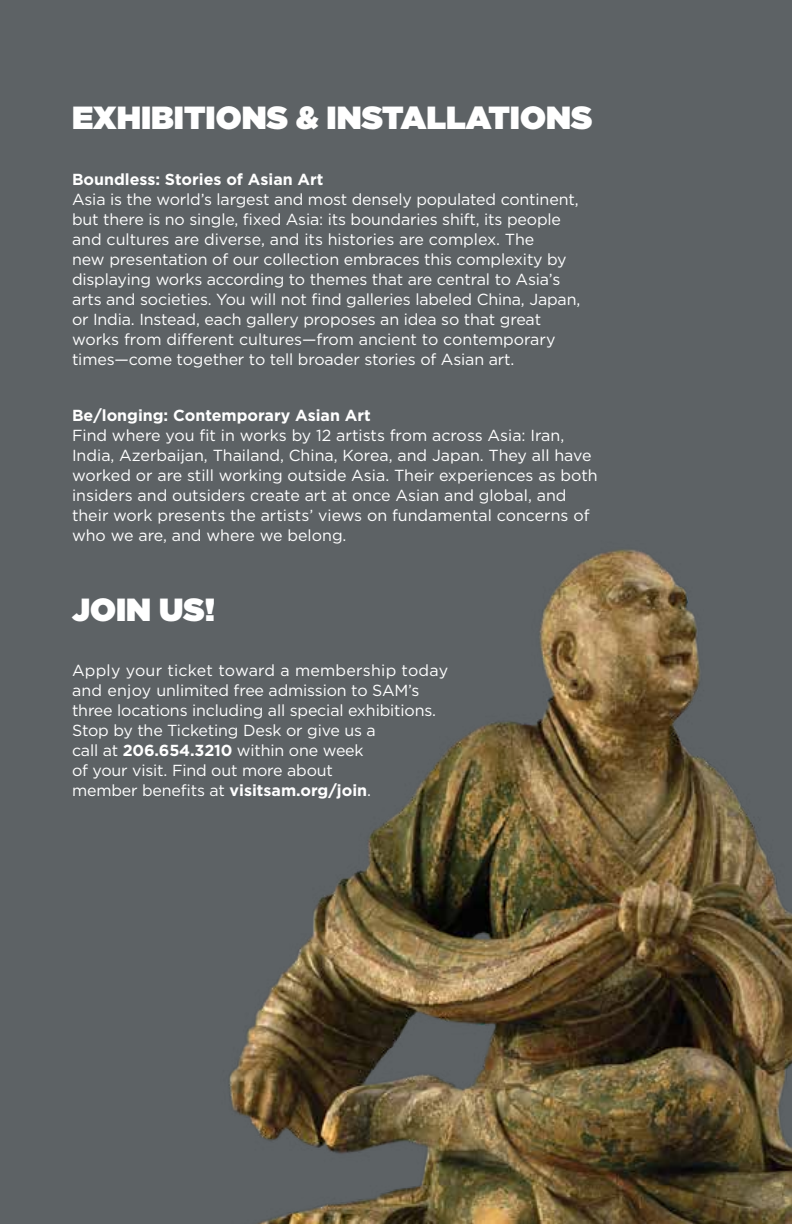
<style>
.page{position:relative;width:792px;height:1224px;background:#5d6265}
.page>*{position:absolute;margin:0;border:0;box-sizing:border-box;transform-origin:0 0}
.t1{font:900 32px "Gotham";color:#fff}
.t2{font:16px/20px "Gotham";letter-spacing:-.01em;color:#fff}
.t3{font:700 16px "Gotham";color:#fff}
.s1{font-weight:700}
</style>
<div class="page">
<img style="left:229px;top:549px;width:563px;height:675px">
<h1 class="t1" style="left:72px;top:95px;width:522px">EXHIBITIONS &amp; INSTALLATIONS</h1>
<p class="t3" style="left:72px;top:168px;width:253px">Boundless: Stories of Asian Art</p>
<p class="t2" style="left:72px;top:189px;width:510px">Asia is the world’s largest and most densely populated continent, but there is no single, fixed Asia: its boundaries shift, its people and cultures are diverse, and its histories are complex. The<br>new presentation of our collection embraces this complexity by displaying works according to themes that are central to Asia’s arts and societies. You will not find galleries labeled China, Japan, or India. Instead, each gallery proposes an idea so that great works from different cultures—from ancient to contemporary times—come together to tell broader stories of Asian art.</p>
<p class="t3" style="left:72px;top:404px;width:300px">Be/longing: Contemporary Asian Art</p>
<p class="t2" style="left:72px;top:425px;width:527px">Find where you fit in works by 12 artists from across Asia: Iran, India, Azerbaijan, Thailand, China, Korea, and Japan. They all have worked or are still working outside Asia. Their experiences as both insiders and outsiders create art at once Asian and global, and their work presents the artists’ views on fundamental concerns of who we are, and where we belong.</p>
<h1 class="t1" style="left:72px;top:586px;width:145px">JOIN US!</h1>
<p class="t2" style="left:72px;top:660px;width:378px">Apply your ticket toward a membership today and enjoy unlimited free admission to SAM’s three locations including all special exhibitions.<br>Stop by the Ticketing Desk or give us a<br>call at <span class="s1">206.654.3210</span> within one week<br>of your visit. Find out more about<br>member benefits at <span class="s1">visitsam.org/join</span>.</p>
</div>
